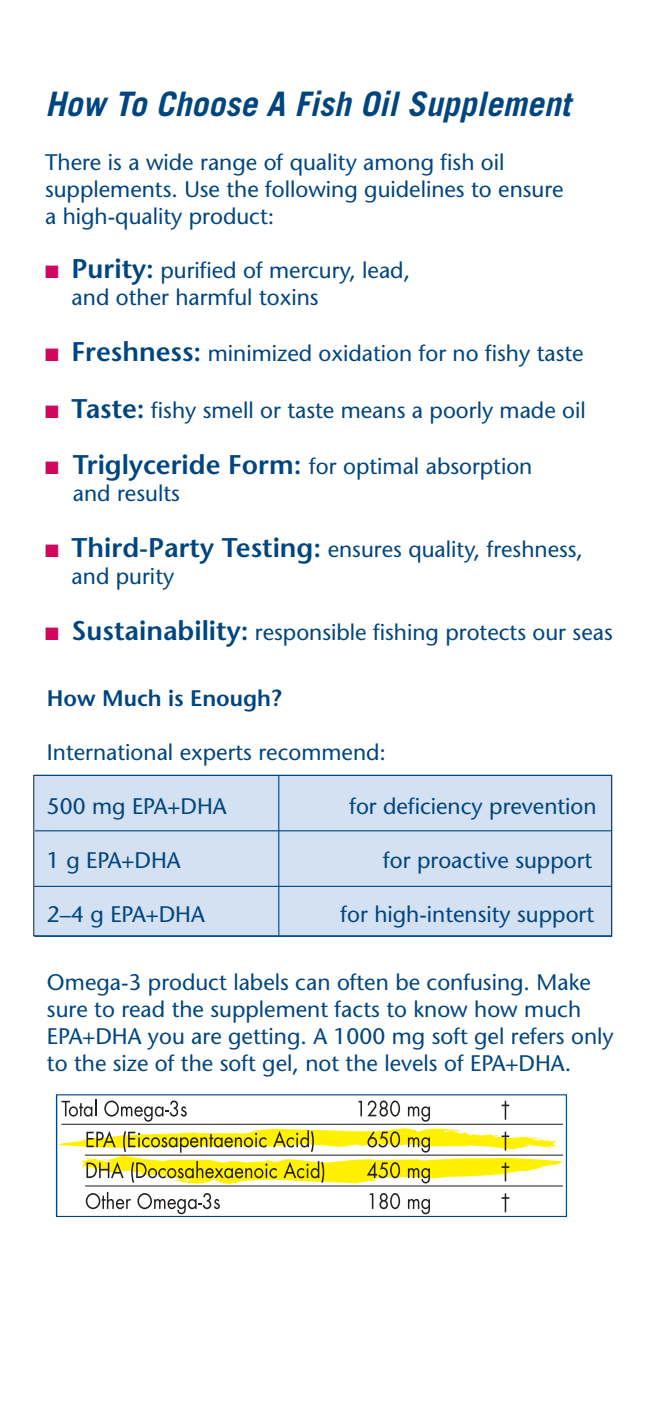
<style>
.page{position:relative;width:648px;height:1418px;background:#fff}
.page>*{position:absolute;margin:0;border:0;box-sizing:border-box;transform-origin:0 0}
.Paragraph_Style_1{font:italic 700 33.75px "Trade Gothic";color:#01457f}
.t1{font:22.5px/27px "Stone Sans";color:#01457f}
.t2{font:600 22.5px "Stone Sans";color:#01457f}
.s1{color:#d1075e}
.s2{font-weight:600;font-size:27px}
</style>
<div class="page">
<div style="left:33px;top:775px;width:579px;height:161px;background:#d4e1f2;border:1px solid #01457f"></div>
<hr style="left:35px;top:830px;width:577px;height:1px;background:#01457f">
<hr style="left:34px;top:885px;width:578px;height:2px;background:#01457f">
<hr style="left:278px;top:775px;width:1px;height:160px;background:#01457f">
<svg style="left:55px;top:1094px;width:512px;height:123px"></svg>
<svg style="left:58px;top:1099px;width:507px;height:115px"></svg>
<p class="Paragraph_Style_1" style="left:45px;top:83px;width:527px">How To Choose A Fish Oil Supplement</p>
<p class="t1" style="left:45px;top:149px;width:520px">There is a wide range of quality among fish oil supplements. Use the following guidelines to ensure a high-quality product:</p>
<p class="t1" style="left:72px;top:257px;width:340px;text-indent:-27px"><span class="s1">■</span> <span class="s2">Purity:</span> purified of mercury, lead, and other harmful toxins</p>
<p class="t1" style="left:45px;top:340px;width:540px"><span class="s1">■</span> <span class="s2">Freshness:</span> minimized oxidation for no fishy taste</p>
<p class="t1" style="left:45px;top:396px;width:542px"><span class="s1">■</span> <span class="s2">Taste:</span> fishy smell or taste means a poorly made oil</p>
<p class="t1" style="left:73px;top:452px;width:461px;text-indent:-28px"><span class="s1">■</span> <span class="s2">Triglyceride Form:</span> for optimal absorption and results</p>
<p class="t1" style="left:72px;top:536px;width:513px;text-indent:-27px"><span class="s1">■</span> <span class="s2">Third-Party Testing:</span> ensures quality, freshness, and purity</p>
<p class="t1" style="left:45px;top:619px;width:569px"><span class="s1">■</span> <span class="s2">Sustainability:</span> responsible fishing protects our seas</p>
<p class="t2" style="left:47px;top:685px;width:236px">How Much is Enough?</p>
<p class="t1" style="left:47px;top:739px;width:341px">International experts recommend:</p>
<p class="t1" style="left:47px;top:793px;width:181px">500 mg EPA+DHA</p>
<p class="t1" style="left:349px;top:793px;width:249px">for deficiency prevention</p>
<p class="t1" style="left:47px;top:847px;width:135px">1 g EPA+DHA</p>
<p class="t1" style="left:383px;top:847px;width:211px">for proactive support</p>
<p class="t1" style="left:47px;top:901px;width:159px">2–4 g EPA+DHA</p>
<p class="t1" style="left:341px;top:901px;width:255px">for high-intensity support</p>
<p class="t1" style="left:47px;top:968px;width:568px">Omega-3 product labels can often be confusing. Make sure to read the supplement facts to know how much EPA+DHA you are getting. A 1000 mg soft gel refers only to the size of the soft gel, not the levels of EPA+DHA.</p>
</div>
